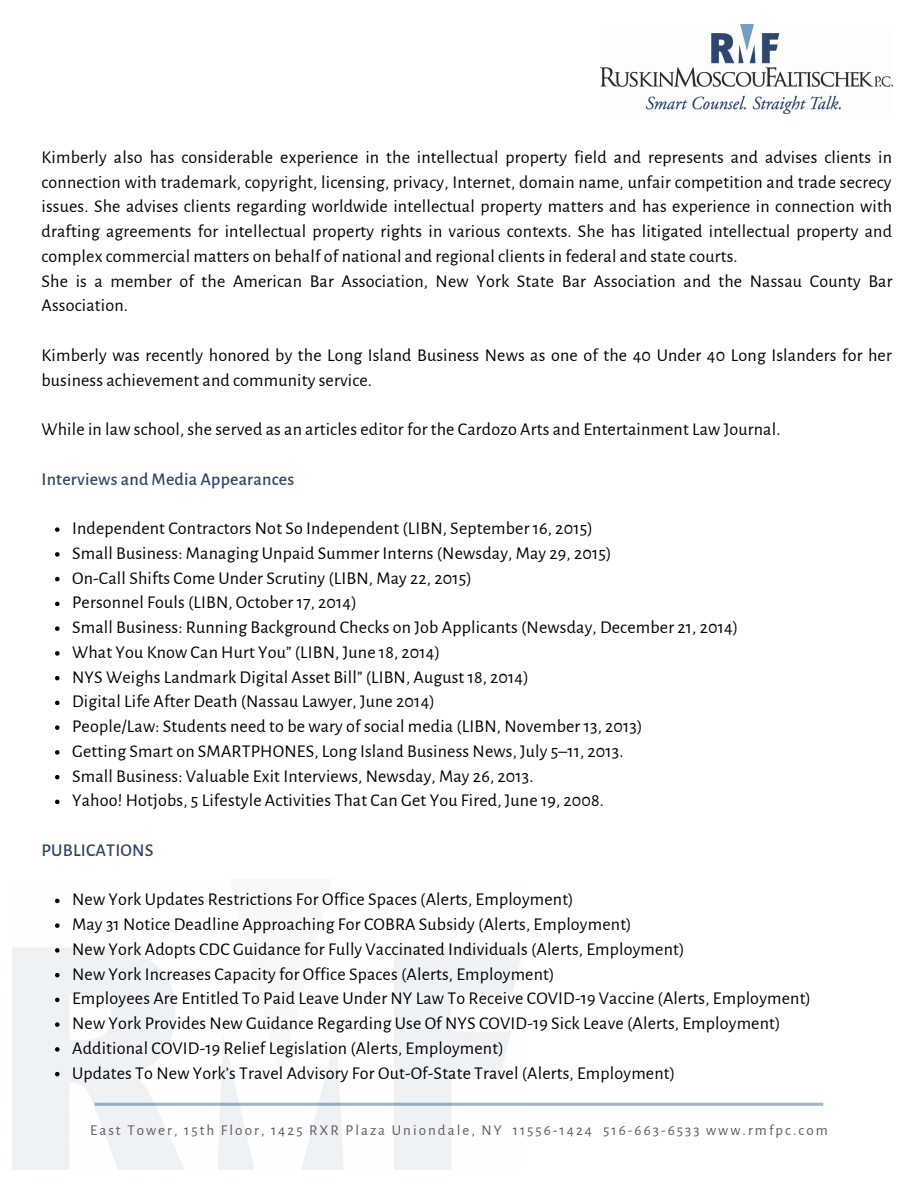
<style>
.page{position:relative;width:918px;height:1188px;background:#fff}
.page>*{position:absolute;margin:0;border:0;box-sizing:border-box;transform-origin:0 0}
.t1{font:18px/24.8px "Alegreya Sans";letter-spacing:.01em;color:#000}
.t2{font:500 18px "Alegreya Sans";letter-spacing:.01em;color:#324568}
.t3{font:15px "Alegreya Sans";letter-spacing:.135em;color:#5d5a62}
</style>
<div class="page">
<img style="left:600px;top:25px;width:293px;height:89px">
<svg style="left:95px;top:1103px;width:728px;height:3px;background:#9fb9cf"></svg>
<svg style="left:55px;top:527px;width:5px;height:5px"></svg>
<svg style="left:55px;top:552px;width:5px;height:5px"></svg>
<svg style="left:55px;top:577px;width:5px;height:4px"></svg>
<svg style="left:55px;top:602px;width:5px;height:4px"></svg>
<svg style="left:55px;top:626px;width:5px;height:5px"></svg>
<svg style="left:55px;top:651px;width:5px;height:5px"></svg>
<svg style="left:55px;top:676px;width:5px;height:4px"></svg>
<svg style="left:55px;top:701px;width:5px;height:4px"></svg>
<svg style="left:55px;top:725px;width:5px;height:5px"></svg>
<svg style="left:55px;top:750px;width:5px;height:5px"></svg>
<svg style="left:55px;top:775px;width:5px;height:4px"></svg>
<svg style="left:55px;top:800px;width:5px;height:4px"></svg>
<svg style="left:55px;top:899px;width:5px;height:4px"></svg>
<svg style="left:55px;top:923px;width:5px;height:5px"></svg>
<svg style="left:29px;top:946px;width:46px;height:18px"></svg>
<svg style="left:55px;top:973px;width:5px;height:4px"></svg>
<svg style="left:55px;top:998px;width:5px;height:4px"></svg>
<svg style="left:55px;top:1022px;width:5px;height:5px"></svg>
<div style="left:30px;top:1037px;width:46px;height:46px;background:#eef2f4"></div>
<p class="t1" style="left:42px;top:145px;width:852px;text-align:justify">Kimberly also has considerable experience in the intellectual property field and represents and advises clients in connection with trademark, copyright, licensing, privacy, Internet, domain name, unfair competition and trade secrecy issues. She advises clients regarding worldwide intellectual property matters and has experience in connection with drafting agreements for intellectual property rights in various contexts. She has litigated intellectual property and complex commercial matters on behalf of national and regional clients in federal and state courts.</p>
<p class="t1" style="left:42px;top:269px;width:853px">She is a member of the American Bar Association, New York State Bar Association and the Nassau County Bar<br>Association.</p>
<p class="t1" style="left:42px;top:343px;width:852px">Kimberly was recently honored by the Long Island Business News as one of the 40 Under 40 Long Islanders for her business achievement and community service.</p>
<p class="t1" style="left:42px;top:417px;width:741px">While in law school, she served as an articles editor for the Cardozo Arts and Entertainment Law Journal.</p>
<p class="t2" style="left:42px;top:470px;width:254px">Interviews and Media Appearances</p>
<p class="t1" style="left:72px;top:516px;width:522px">Independent Contractors Not So Independent (LIBN, September 16, 2015)</p>
<p class="t1" style="left:72px;top:541px;width:541px">Small Business: Managing Unpaid Summer Interns (Newsday, May 29, 2015)</p>
<p class="t1" style="left:72px;top:566px;width:401px">On-Call Shifts Come Under Scrutiny (LIBN, May 22, 2015)</p>
<p class="t1" style="left:72px;top:591px;width:286px">Personnel Fouls (LIBN, October 17, 2014)</p>
<p class="t1" style="left:72px;top:615px;width:668px">Small Business: Running Background Checks on Job Applicants (Newsday, December 21, 2014)</p>
<p class="t1" style="left:72px;top:640px;width:370px">What You Know Can Hurt You” (LIBN, June 18, 2014)</p>
<p class="t1" style="left:72px;top:665px;width:458px">NYS Weighs Landmark Digital Asset Bill” (LIBN, August 18, 2014)</p>
<p class="t1" style="left:72px;top:690px;width:364px">Digital Life After Death (Nassau Lawyer, June 2014)</p>
<p class="t1" style="left:72px;top:714px;width:572px">People/Law: Students need to be wary of social media (LIBN, November 13, 2013)</p>
<p class="t1" style="left:72px;top:739px;width:553px">Getting Smart on SMARTPHONES, Long Island Business News, July 5–11, 2013.</p>
<p class="t1" style="left:72px;top:764px;width:463px">Small Business: Valuable Exit Interviews, Newsday, May 26, 2013.</p>
<p class="t1" style="left:72px;top:789px;width:533px">Yahoo! Hotjobs, 5 Lifestyle Activities That Can Get You Fired, June 19, 2008.</p>
<p class="t2" style="left:42px;top:841px;width:113px">PUBLICATIONS</p>
<p class="t1" style="left:72px;top:888px;width:503px">New York Updates Restrictions For Office Spaces (Alerts, Employment)</p>
<p class="t1" style="left:72px;top:912px;width:561px">May 31 Notice Deadline Approaching For COBRA Subsidy (Alerts, Employment)</p>
<p class="t1" style="left:72px;top:937px;width:614px">New York Adopts CDC Guidance for Fully Vaccinated Individuals (Alerts, Employment)</p>
<p class="t1" style="left:72px;top:962px;width:484px">New York Increases Capacity for Office Spaces (Alerts, Employment)</p>
<p class="t1" style="left:72px;top:987px;width:741px">Employees Are Entitled To Paid Leave Under NY Law To Receive COVID-19 Vaccine (Alerts, Employment)</p>
<p class="t1" style="left:72px;top:1011px;width:710px">New York Provides New Guidance Regarding Use Of NYS COVID-19 Sick Leave (Alerts, Employment)</p>
<p class="t1" style="left:72px;top:1036px;width:433px">Additional COVID-19 Relief Legislation (Alerts, Employment)</p>
<p class="t1" style="left:72px;top:1061px;width:605px">Updates To New York’s Travel Advisory For Out-Of-State Travel (Alerts, Employment)</p>
<p class="t3" style="left:90px;top:1123px;width:739px">East Tower, 15th Floor, 1425 RXR Plaza Uniondale, NY 11556-1424 516-663-6533 www.rmfpc.com</p>
</div>
